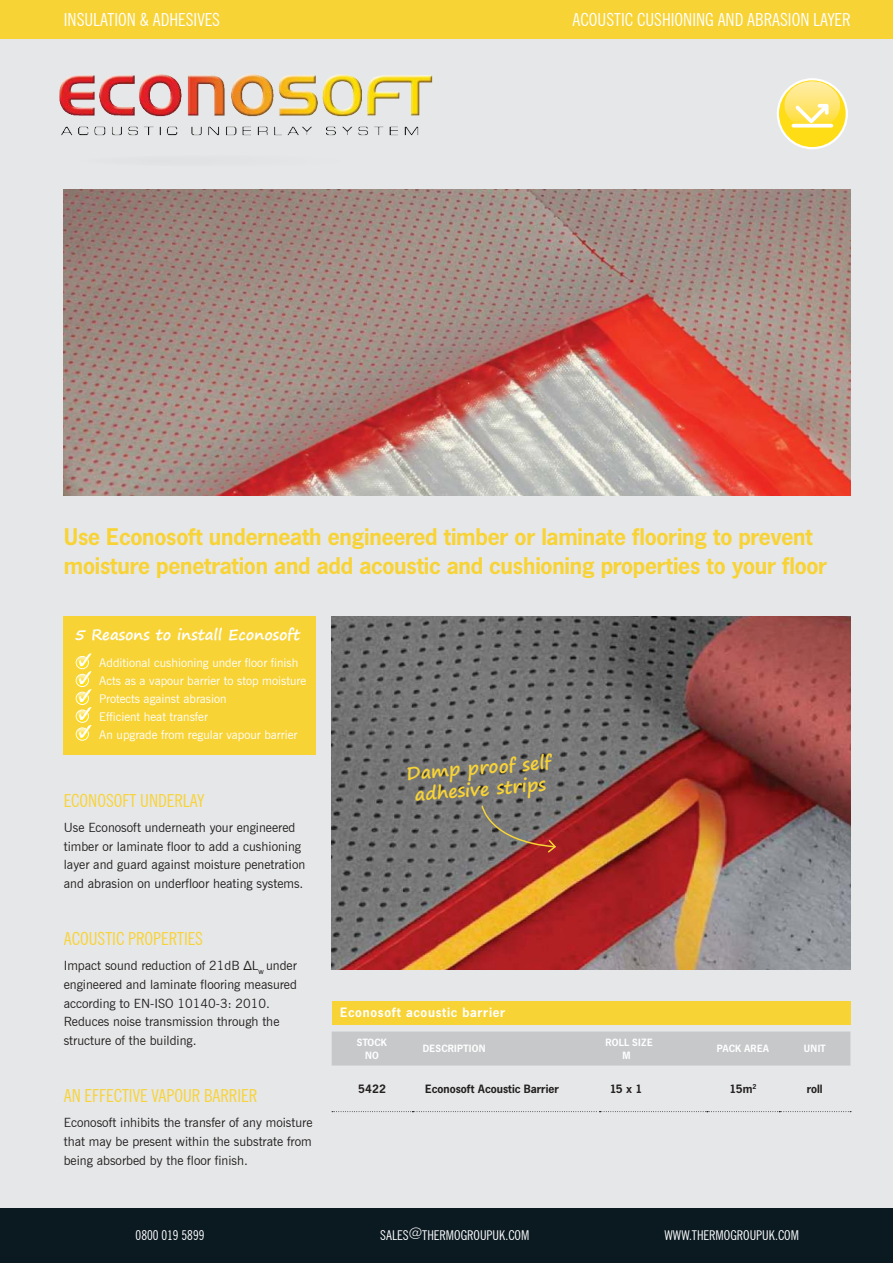
<style>
.page{position:relative;width:893px;height:1263px;background:#fff}
.page>*{position:absolute;margin:0;border:0;box-sizing:border-box;transform-origin:0 0}
.t1{font:700 24px/28.8px "News Gothic BQ";letter-spacing:-.01em;color:#f8d336}
.t2{font:condensed 18px "News Gothic BT";color:#f8d336}
.t3{font:condensed 18px "News Gothic BT";color:#fff}
.t4{font:700 18px/21.8px "Segoe Print";color:#f8d336;text-align:center}
.t5{font:700 15px "Segoe Print";color:#fff}
.t6{font:condensed 13.5px "News Gothic BT";color:#fff}
.t7{font:700 13.5px "News Gothic BQ";letter-spacing:.05em;color:#fff}
.t8{font:12.75px/18.8px "News Gothic BT";color:#221f1f}
.t9{font:12px "News Gothic BT";color:#fff}
.t10{font:700 12px "News Gothic BQ";color:#221f1f}
.t11{font:700 10.5px/12.6px "News Gothic BQ";letter-spacing:.02em;color:#fff;text-align:center}
.t12{font:700 10.5px "News Gothic BQ";color:#fff}
.s1{font-family:"Minion Pro"}
</style>
<div class="page">
<div style="left:0;top:38px;width:893px;height:1178px;background:#e6e7e8"></div>
<div style="left:0;top:1209px;width:893px;height:54px;background:#0b1921"></div>
<div style="left:0;top:0;width:893px;height:38px;background:#f8d336"></div>
<img style="left:59px;top:74px;width:374px;height:62px">
<img style="left:332px;top:617px;width:518px;height:352px">
<svg style="left:481px;top:805px;width:76px;height:49px;background:#836b65"></svg>
<svg style="left:777px;top:78px;width:71px;height:71px"></svg>
<div style="left:779px;top:80px;width:67px;height:67px;background:#ffdd16;border-radius:50%"></div>
<img style="left:784px;top:81px;width:56px;height:47px">
<svg style="left:792px;top:124px;width:41px;height:4px"></svg>
<svg style="left:795px;top:104px;width:33px;height:19px"></svg>
<img style="left:64px;top:189px;width:786px;height:307px">
<div style="left:332px;top:1001px;width:518px;height:24px;background:#f8d336"></div>
<div style="left:332px;top:1031px;width:518px;height:34px;background:#c6c8ca"></div>
<svg style="left:332px;top:1111px;width:519px;height:1px"></svg>
<div style="left:64px;top:617px;width:252px;height:138px;background:#f8d336"></div>
<div style="left:76px;top:656px;width:13px;height:13px;border:1px solid #fff;border-radius:50%"></div>
<div style="left:76px;top:674px;width:13px;height:13px;border:1px solid #fff;border-radius:50%"></div>
<div style="left:76px;top:692px;width:13px;height:13px;border:1px solid #fff;border-radius:50%"></div>
<div style="left:76px;top:710px;width:13px;height:13px;border:1px solid #fff;border-radius:50%"></div>
<div style="left:76px;top:728px;width:13px;height:12px;border:1px solid #fff;border-radius:50%"></div>
<svg style="left:77px;top:653px;width:15px;height:85px"></svg>
<h2 class="t3" style="left:64px;top:13px;width:158px">INSULATION &amp; ADHESIVES</h2>
<h2 class="t3" style="left:573px;top:13px;width:279px">ACOUSTIC CUSHIONING AND ABRASION LAYER</h2>
<h1 class="t1" style="left:64px;top:524px;width:765px">Use Econosoft underneath engineered timber or laminate flooring to prevent moisture penetration and add acoustic and cushioning properties to your floor</h1>
<p class="t5" style="left:74px;top:627px;width:227px">5 Reasons to install Econosoft</p>
<p class="t9" style="left:79px;top:658px;width:221px"><span class="s1">•</span> Additional cushioning under floor finish</p>
<p class="t9" style="left:79px;top:676px;width:229px"><span class="s1">•</span> Acts as a vapour barrier to stop moisture</p>
<p class="t9" style="left:79px;top:694px;width:149px"><span class="s1">•</span> Protects against abrasion</p>
<p class="t9" style="left:79px;top:712px;width:131px"><span class="s1">•</span> Efficient heat transfer</p>
<p class="t9" style="left:79px;top:730px;width:220px"><span class="s1">•</span> An upgrade from regular vapour barrier</p>
<h2 class="t2" style="left:64px;top:793px;width:142px">ECONOSOFT UNDERLAY</h2>
<p class="t8" style="left:64px;top:819px;width:243px">Use Econosoft underneath your engineered timber or laminate floor to add a cushioning layer and guard against moisture penetration and abrasion on underfloor heating systems.</p>
<h2 class="t2" style="left:64px;top:932px;width:141px">ACOUSTIC PROPERTIES</h2>
<p class="t8" style="left:64px;top:956px;width:235px">Impact sound reduction of 21dB ∆L<sub>w</sub> under engineered and laminate flooring measured according to EN-ISO 10140-3: 2010.<br>Reduces noise transmission through the structure of the building.</p>
<h2 class="t2" style="left:64px;top:1089px;width:195px">AN EFFECTIVE VAPOUR BARRIER</h2>
<p class="t8" style="left:64px;top:1114px;width:250px;text-align:justify">Econosoft inhibits the transfer of any moisture that may be present within the substrate from being absorbed by the floor finish.</p>
<h2 class="t4" style="left:406px;top:764px;width:147px;rotate:-4deg">Damp proof self adhesive strips</h2>
<p class="t7" style="left:340px;top:1007px;width:167px">Econosoft acoustic barrier</p>
<p class="t11" style="left:357px;top:1037px;width:32px">STOCK<br>NO</p>
<p class="t11" style="left:423px;top:1043px;width:64px">DESCRIPTION</p>
<p class="t11" style="left:606px;top:1037px;width:49px">ROLL SIZE<br>M</p>
<p class="t12" style="left:717px;top:1044px;width:54px">PACK AREA</p>
<p class="t11" style="left:804px;top:1043px;width:24px">UNIT</p>
<p class="t10" style="left:358px;top:1084px;width:29px">5422</p>
<p class="t10" style="left:425px;top:1084px;width:135px">Econosoft Acoustic Barrier</p>
<p class="t10" style="left:610px;top:1084px;width:34px">15 x 1</p>
<p class="t10" style="left:730px;top:1084px;width:28px">15m<sup>2</sup></p>
<p class="t10" style="left:807px;top:1084px;width:17px">roll</p>
<p class="t6" style="left:136px;top:1230px;width:70px">0800 019 5899</p>
<p class="t6" style="left:380px;top:1230px;width:151px">SALES@THERMOGROUPUK.COM</p>
<p class="t6" style="left:665px;top:1230px;width:136px">WWW.THERMOGROUPUK.COM</p>
</div>
